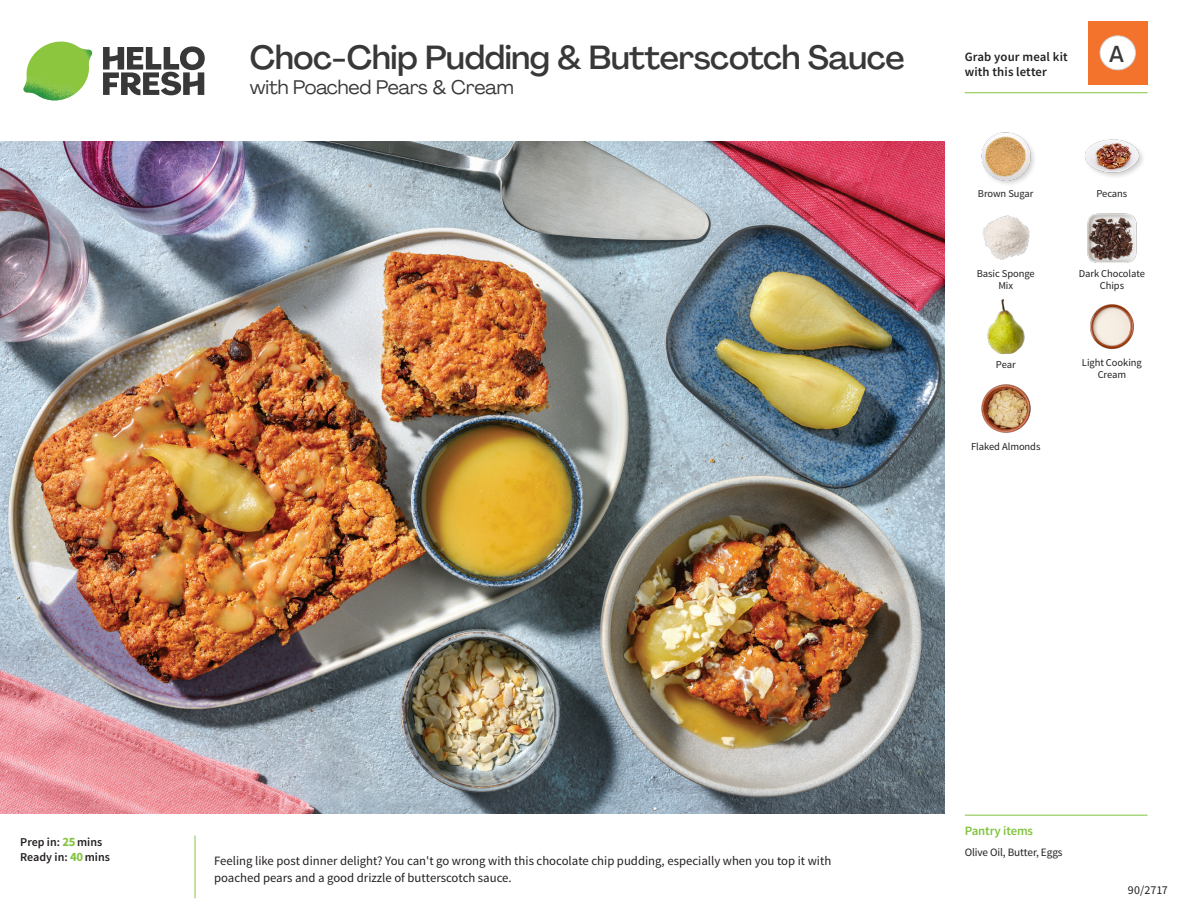
<style>
.page{position:relative;width:1188px;height:918px;background:#fff}
.page>*{position:absolute;margin:0;border:0;box-sizing:border-box;transform-origin:0 0}
._15_Titel_UK{font:500 33px "Agrandir";letter-spacing:-.01em;color:#383839}
._002_Label_Nr{font:500 22.8px "Agrandir";color:#383839;scale:.94 1}
._15_Titel_UK-2{font:19.5px "Agrandir";letter-spacing:-.01em;color:#383839}
.Step_6_Text_AU{font:12.75px/16.5px "Source Sans Pro";color:#231f20}
.t1{font:600 12.75px "Source Sans Pro";letter-spacing:.01em;color:#231f20}
._04_Headers_Front{font:600 12.75px "Source Sans Pro";letter-spacing:-.01em;color:#81c340}
._04_Intro{font:600 12px "Source Sans Pro";color:#231f20}
.t2{font:12px "Source Sans Pro";color:#231f20}
._05_Pantry{font:11.25px "Source Sans Pro";letter-spacing:-.01em;color:#231f20}
._18_FRONT_ingredients{font:10.5px/12px "Source Sans Pro";letter-spacing:-.005em;color:#231f20;text-align:center}
.s1{font-weight:700;font-size:12.75px;color:#81c340}
</style>
<div class="page">
<svg style="left:103px;top:46px;width:102px;height:49px"></svg>
<img style="left:23px;top:42px;width:69px;height:59px">
<img style="left:0;top:142px;width:945px;height:672px">
<img style="left:1090px;top:304px;width:44px;height:45px">
<img style="left:981px;top:384px;width:50px;height:49px">
<img style="left:987px;top:299px;width:38px;height:56px">
<img style="left:982px;top:215px;width:48px;height:45px">
<img style="left:1087px;top:213px;width:50px;height:50px">
<img style="left:981px;top:132px;width:53px;height:52px">
<div style="left:1084px;top:138px;width:62px;height:41px;background:#231f20;opacity:.2"></div>
<img style="left:1084px;top:138px;width:57px;height:41px">
<hr style="left:965px;top:815px;width:183px;height:1px;background:#81c340">
<hr style="left:965px;top:92px;width:183px;height:1px;background:#81c340">
<div style="left:1088px;top:21px;width:60px;height:64px;background:#f3732c"></div>
<div style="left:1100px;top:36px;width:35px;height:34px;background:#fff;border-radius:50%"></div>
<div style="left:1100px;top:36px;width:36px;height:34px;border:1px solid #d1d2d4;border-radius:50%"></div>
<p class="_15_Titel_UK" style="left:250px;top:37px;width:656px">Choc-Chip Pudding &amp; Butterscotch Sauce</p>
<p class="_15_Titel_UK-2" style="left:250px;top:75px;width:265px">with Poached Pears &amp; Cream</p>
<p class="t1" style="left:965px;top:49px;width:104px">Grab your meal kit</p>
<p class="t1" style="left:965px;top:64px;width:84px">with this letter</p>
<p class="_002_Label_Nr" style="left:1109px;top:40px;width:17px">A</p>
<p class="_18_FRONT_ingredients" style="left:978px;top:188px;width:57px">Brown Sugar</p>
<p class="_18_FRONT_ingredients" style="left:1096px;top:188px;width:32px">Pecans</p>
<p class="_18_FRONT_ingredients" style="left:977px;top:267px;width:60px">Basic Sponge<br>Mix</p>
<p class="_18_FRONT_ingredients" style="left:996px;top:358px;width:21px">Pear</p>
<p class="_18_FRONT_ingredients" style="left:971px;top:441px;width:71px">Flaked Almonds</p>
<p class="_18_FRONT_ingredients" style="left:1079px;top:267px;width:68px">Dark Chocolate<br>Chips</p>
<p class="_18_FRONT_ingredients" style="left:1082px;top:356px;width:61px">Light Cooking<br>Cream</p>
<p class="_04_Intro" style="left:20px;top:835px;width:83px">Prep in: <span class="s1">25</span> mins</p>
<p class="_04_Intro" style="left:20px;top:850px;width:91px">Ready in: <span class="s1">40</span> mins</p>
<p class="Step_6_Text_AU" style="left:214px;top:853px;width:619px">Feeling like post dinner delight? You can't go wrong with this chocolate chip pudding, especially when you top it with poached pears and a good drizzle of butterscotch sauce.</p>
<p class="_04_Headers_Front" style="left:965px;top:822px;width:70px">Pantry items</p>
<p class="_05_Pantry" style="left:965px;top:845px;width:99px">Olive Oil, Butter, Eggs</p>
<p class="t2" style="left:1128px;top:882px;width:41px">90/2717</p>
</div>
